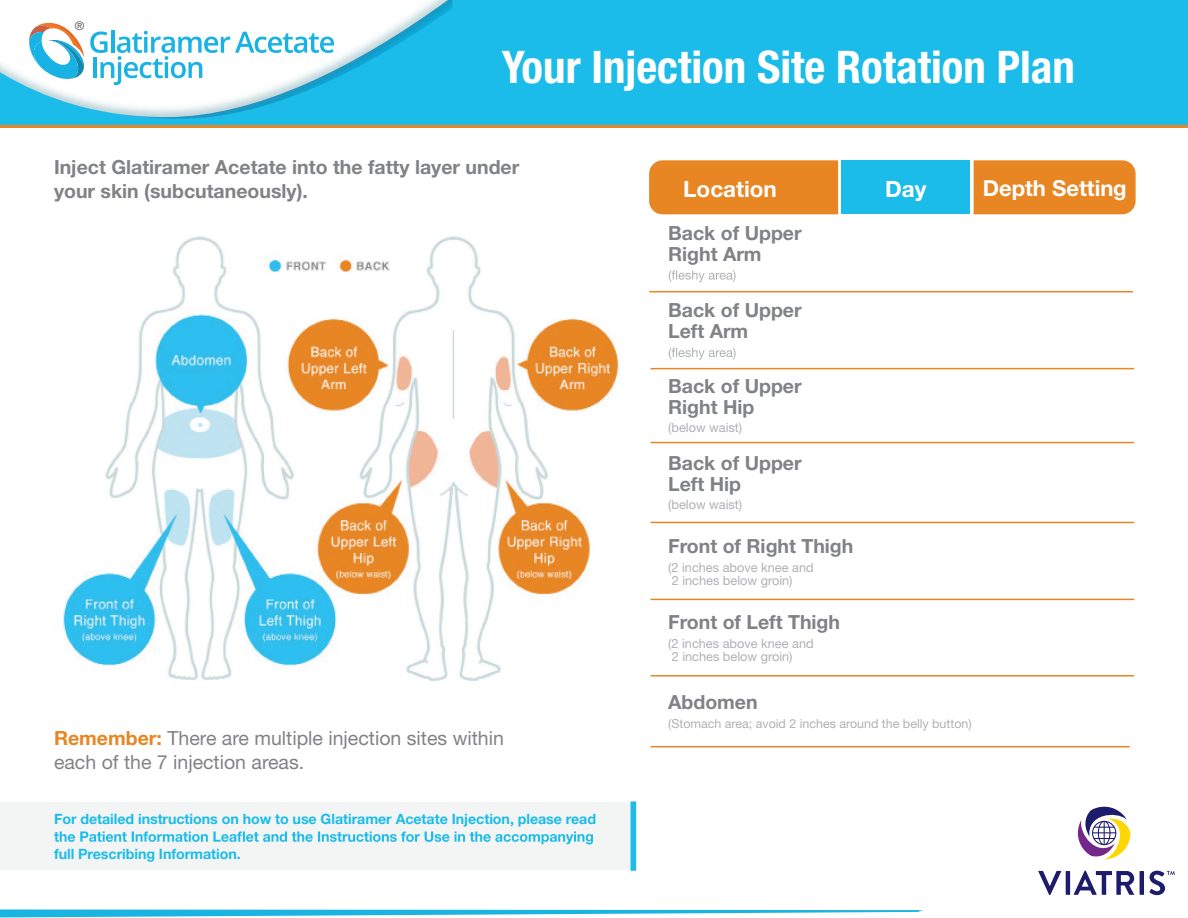
<style>
.page{position:relative;width:1188px;height:918px;background:#fff}
.page>*{position:absolute;margin:0;border:0;box-sizing:border-box;transform-origin:0 0}
.t1{font:700 condensed 45px "Helvetica Neue LT Pro";color:#fff}
.t2{font:700 22.5px "Helvetica Neue LT Std";color:#fff}
.t3{font:700 22.05px "Helvetica Neue LT Std";color:#fff}
.t4{font:700 19.5px/21px "Helvetica Neue LT Std";color:#808285}
.t5{font:19.5px/23.4px "Helvetica Neue LT Std";color:#808285}
.t6{font:700 14.25px "Helvetica Neue LT Std";letter-spacing:-.005em;color:#1bbce9}
.t7{font:12.75px/12.8px "Helvetica Neue LT Std";color:#b0b1b5}
.t8{font:12.45px "Helvetica Neue LT Std";color:#b0b1b5}
.t9{font:12px "Helvetica Neue LT Std";color:#57585a}
.s1{font-weight:700;color:#e78623}
</style>
<div class="page">
<div style="left:0;top:85px;width:1188px;height:43px;background:#e78623"></div>
<div style="left:0;top:0;width:1188px;height:125px;background:#1bbce9"></div>
<div style="left:649px;top:160px;width:189px;height:54px;background:#e78623"></div>
<div style="left:974px;top:160px;width:162px;height:54px;background:#e78623"></div>
<div style="left:842px;top:160px;width:128px;height:54px;background:#1bbce9"></div>
<svg style="left:669px;top:270px;width:67px;height:12px"></svg>
<svg style="left:669px;top:348px;width:67px;height:12px"></svg>
<hr style="left:650px;top:291px;width:483px;height:1px;background:#e78623">
<hr style="left:651px;top:368px;width:483px;height:1px;background:#e78623">
<img style="left:63px;top:236px;width:556px;height:445px">
<hr style="left:651px;top:442px;width:483px;height:1px;background:#e78623">
<hr style="left:651px;top:522px;width:483px;height:1px;background:#e78623">
<hr style="left:651px;top:599px;width:483px;height:1px;background:#e78623">
<hr style="left:651px;top:675px;width:483px;height:2px;background:#e78623">
<hr style="left:651px;top:746px;width:483px;height:1px;background:#e78623">
<div style="left:0;top:802px;width:633px;height:68px;background:#f3f4f4"></div>
<div style="left:631px;top:801px;width:5px;height:70px;background:#1bbce9"></div>
<svg style="left:54px;top:831px;width:539px;height:13px"></svg>
<svg style="left:0;top:910px;width:862px;height:8px"></svg>
<img style="left:0;top:0;width:448px;height:117px">
<hr style="left:111px;top:30px;width:3px;height:23px;background:#18b2e4">
<svg style="left:90px;top:31px;width:244px;height:54px"></svg>
<svg style="left:29px;top:23px;width:55px;height:56px"></svg>
<svg style="left:862px;top:600px;width:307px;height:313px"></svg>
<svg style="left:1140px;top:871px;width:35px;height:24px"></svg>
<svg style="left:1038px;top:871px;width:96px;height:24px"></svg>
<svg style="left:1077px;top:807px;width:53px;height:52px"></svg>
<p class="t9" style="left:75px;top:18px;width:11px">®</p>
<h1 class="t1" style="left:502px;top:40px;width:575px">Your Injection Site Rotation Plan</h1>
<p class="t4" style="left:54px;top:155px;width:467px;line-height:23.4px">Inject Glatiramer Acetate into the fatty layer under your skin (subcutaneously).</p>
<p class="t5" style="left:54px;top:726px;width:451px"><span class="s1">Remember:</span> There are multiple injection sites within each of the 7 injection areas.</p>
<p class="t6" style="left:54px;top:811px;width:544px">For detailed instructions on how to use Glatiramer Acetate Injection, please read</p>
<p class="t6" style="left:54px;top:845px;width:188px">full Prescribing Information.</p>
<p class="t2" style="left:683px;top:175px;width:95px">Location</p>
<p class="t2" style="left:885px;top:175px;width:43px">Day</p>
<p class="t3" style="left:983px;top:175px;width:145px">Depth Setting</p>
<p class="t4" style="left:668px;top:222px;width:135px">Back of Upper<br>Right Arm</p>
<p class="t4" style="left:668px;top:299px;width:135px">Back of Upper<br>Left Arm</p>
<p class="t4" style="left:668px;top:375px;width:135px">Back of Upper<br>Right Hip</p>
<p class="t7" style="left:668px;top:421px;width:76px">(below waist)</p>
<p class="t4" style="left:668px;top:452px;width:135px">Back of Upper<br>Left Hip</p>
<p class="t7" style="left:668px;top:498px;width:76px">(below waist)</p>
<p class="t4" style="left:668px;top:535px;width:187px">Front of Right Thigh</p>
<p class="t7" style="left:668px;top:561px;width:147px">(2 inches above knee and<br>2 inches below groin)</p>
<p class="t4" style="left:668px;top:611px;width:173px">Front of Left Thigh</p>
<p class="t7" style="left:668px;top:637px;width:147px">(2 inches above knee and<br>2 inches below groin)</p>
<p class="t4" style="left:668px;top:691px;width:91px">Abdomen</p>
<p class="t8" style="left:668px;top:717px;width:305px">(Stomach area; avoid 2 inches around the belly button)</p>
</div>
